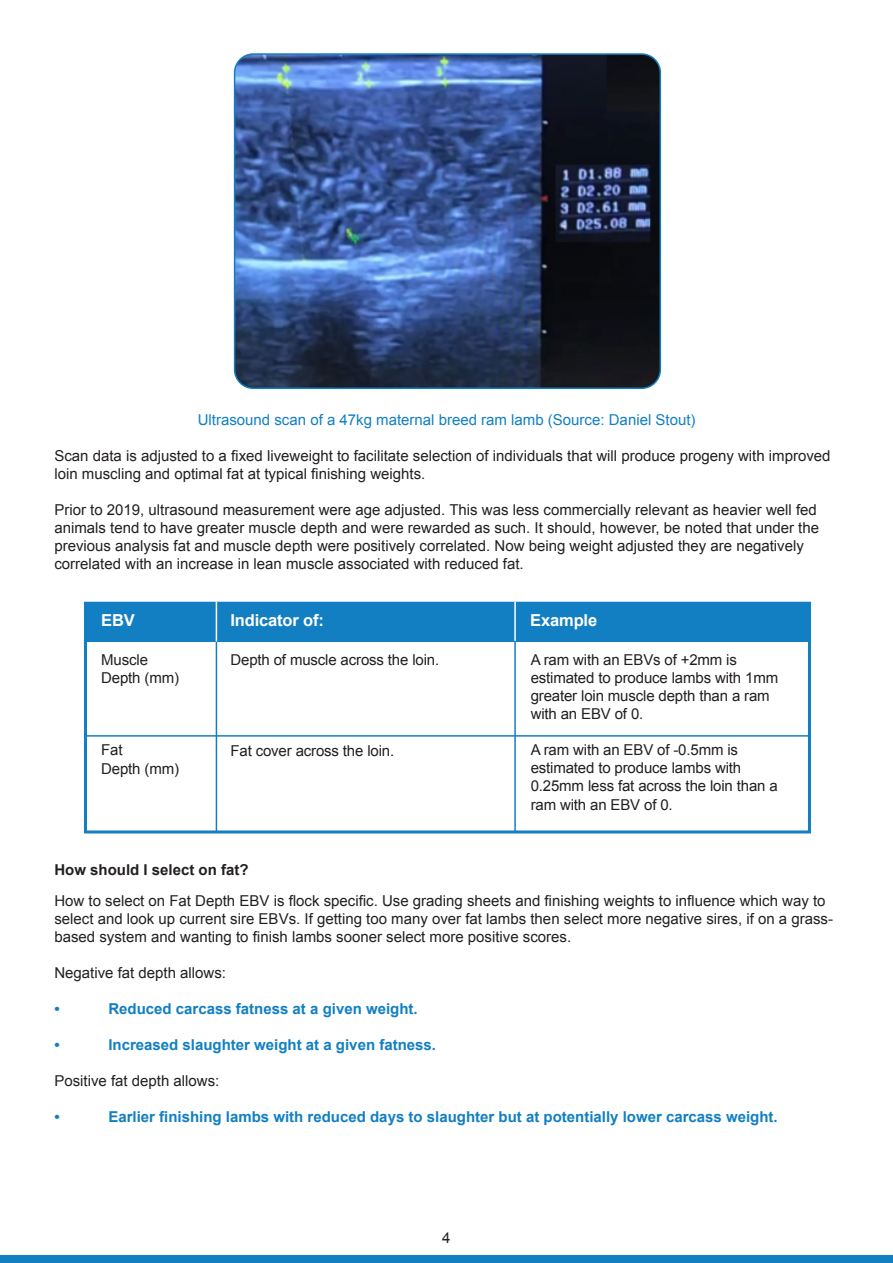
<style>
.page{position:relative;width:893px;height:1263px;background:#fff}
.page>*{position:absolute;margin:0;border:0;box-sizing:border-box;transform-origin:0 0}
.t1{font:700 16.5px "Arial";letter-spacing:-.01em;color:#fff}
.t2{font:15px/18px "Arial";color:#231f20}
.t3{font:700 15px "Arial";color:#127fc2}
.t4{font:15px "Arial";color:#127fc2}
.t5{font:700 15px "Arial";color:#231f20}
</style>
<div class="page">
<div style="left:0;top:1256px;width:893px;height:7px;background:#127fc2"></div>
<img style="left:235px;top:56px;width:423px;height:330px">
<div style="left:234px;top:53px;width:427px;height:336px;border:2px solid #127fc2;border-radius:19px"></div>
<div style="left:84px;top:602px;width:727px;height:231px;background:#fff;border:3px solid #127fc2"></div>
<hr style="left:216px;top:608px;width:1px;height:224px;background:#127fc2">
<hr style="left:514px;top:608px;width:2px;height:224px;background:#127fc2">
<hr style="left:86px;top:735px;width:722px;height:2px;background:#127fc2">
<div style="left:86px;top:602px;width:722px;height:40px;background:#127fc2"></div>
<hr style="left:216px;top:602px;width:1px;height:40px;background:#fff">
<hr style="left:514px;top:602px;width:2px;height:39px;background:#fff">
<p class="t4" style="left:198px;top:410px;width:499px">Ultrasound scan of a 47kg maternal breed ram lamb (Source: Daniel Stout)</p>
<p class="t2" style="left:54px;top:447px;width:778px">Scan data is adjusted to a fixed liveweight to facilitate selection of individuals that will produce progeny with improved loin muscling and optimal fat at typical finishing weights.</p>
<p class="t2" style="left:54px;top:501px;width:766px">Prior to 2019, ultrasound measurement were age adjusted. This was less commercially relevant as heavier well fed animals tend to have greater muscle depth and were rewarded as such. It should, however, be noted that under the previous analysis fat and muscle depth were positively correlated. Now being weight adjusted they are negatively correlated with an increase in lean muscle associated with reduced fat.</p>
<p class="t1" style="left:101px;top:609px;width:35px">EBV</p>
<p class="t1" style="left:230px;top:609px;width:95px">Indicator of:</p>
<p class="t1" style="left:530px;top:609px;width:68px">Example</p>
<p class="t2" style="left:230px;top:650px;width:210px">Depth of muscle across the loin.</p>
<p class="t2" style="left:531px;top:650px;width:249px">A ram with an EBVs of +2mm is estimated to produce lambs with 1mm greater loin muscle depth than a ram with an EBV of 0.</p>
<p class="t2" style="left:531px;top:740px;width:249px">A ram with an EBV of -0.5mm is estimated to produce lambs with<br>0.25mm less fat across the loin than a</p>
<p class="t2" style="left:531px;top:796px;width:144px">ram with an EBV of 0.</p>
<p class="t2" style="left:101px;top:650px;width:48px">Muscle</p>
<p class="t2" style="left:101px;top:668px;width:79px">Depth (mm)</p>
<p class="t2" style="left:101px;top:740px;width:23px">Fat</p>
<p class="t2" style="left:101px;top:760px;width:79px">Depth (mm)</p>
<p class="t2" style="left:230px;top:742px;width:165px">Fat cover across the loin.</p>
<p class="t5" style="left:54px;top:860px;width:196px">How should I select on fat?</p>
<p class="t2" style="left:54px;top:892px;width:780px">How to select on Fat Depth EBV is flock specific. Use grading sheets and finishing weights to influence which way to select and look up current sire EBVs. If getting too many over fat lambs then select more negative sires, if on a grass&shy;based system and wanting to finish lambs sooner select more positive scores.</p>
<p class="t2" style="left:54px;top:964px;width:173px">Negative fat depth allows:</p>
<p class="t3" style="left:54px;top:999px;width:7px">•</p>
<p class="t3" style="left:108px;top:999px;width:311px">Reduced carcass fatness at a given weight.</p>
<p class="t3" style="left:54px;top:1035px;width:7px">•</p>
<p class="t3" style="left:108px;top:1035px;width:329px">Increased slaughter weight at a given fatness.</p>
<p class="t2" style="left:54px;top:1072px;width:167px">Positive fat depth allows:</p>
<p class="t3" style="left:54px;top:1107px;width:7px">•</p>
<p class="t3" style="left:108px;top:1107px;width:671px">Earlier finishing lambs with reduced days to slaughter but at potentially lower carcass weight.</p>
<p class="t2" style="left:442px;top:1229px;width:10px">4</p>
</div>
